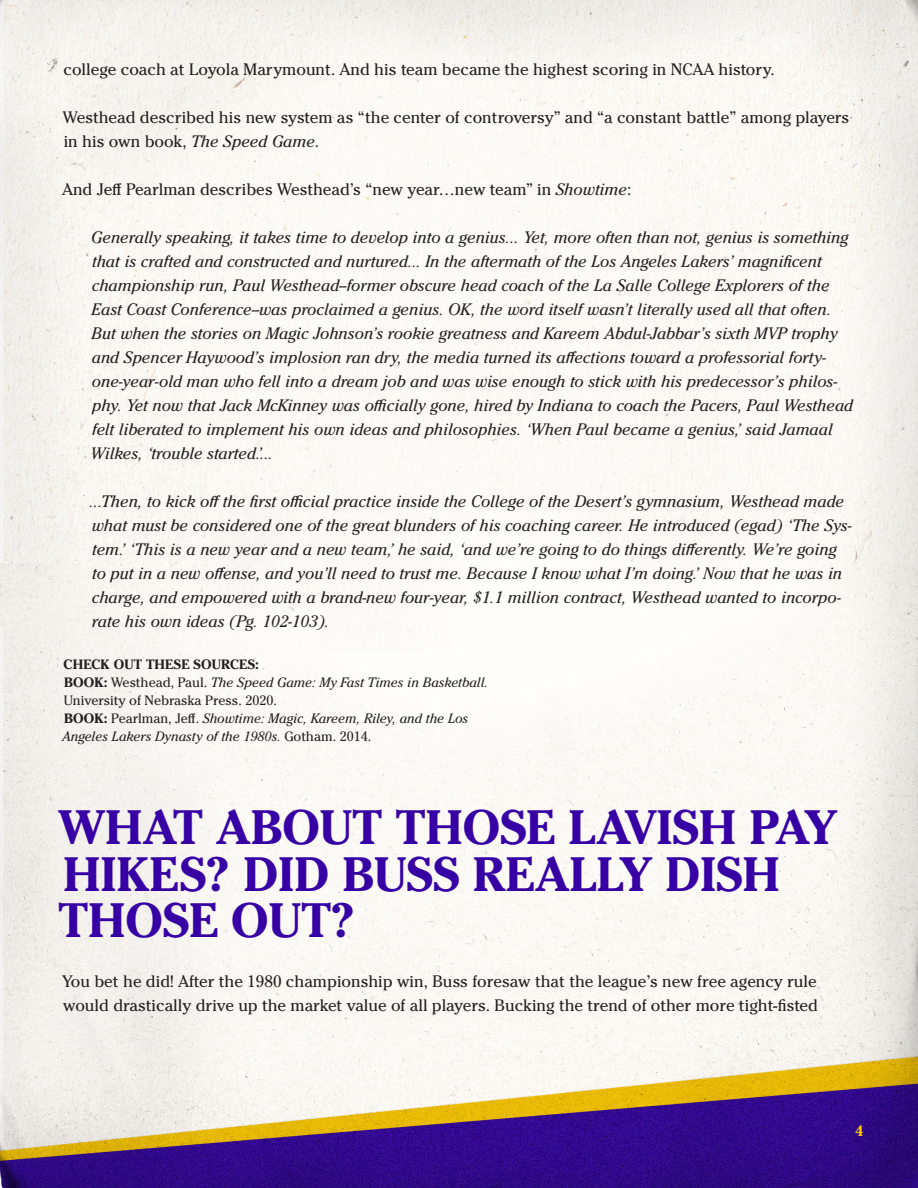
<style>
.page{position:relative;width:918px;height:1188px;background:#fff}
.page>*{position:absolute;margin:0;border:0;box-sizing:border-box;transform-origin:0 0}
.heading_paragraph_style{font:700 48px/46.5px "Cheltenham Pro";color:#3700a5}
.body-quotation{font:italic 16.5px/24px "Cheltenham Pro";color:#231f20}
.t1{font:16.5px "Cheltenham Pro";color:#231f20}
.t2{font:700 15px "Cheltenham Pro";color:#fc0}
.t3{font:italic 13.5px "Cheltenham Pro";color:#231f20}
.t4{font:13.5px "Cheltenham Pro";color:#231f20}
.t5{font:700 13.5px "Cheltenham Pro";letter-spacing:.01em;color:#231f20}
.s1{font-style:italic}
.s2{font-weight:700;font-style:normal}
.s3{font-style:normal}
</style>
<div class="page">
<img style="left:0;top:0;width:918px;height:1188px">
<p class="t1" style="left:64px;top:59px;width:713px">college coach at Loyola Marymount. And his team became the highest scoring in NCAA history.</p>
<p class="t1" style="left:63px;top:107px;width:788px">Westhead described his new system as “the center of controversy” and “a constant battle” among players</p>
<p class="t1" style="left:64px;top:131px;width:257px">in his own book, <span class="s1">The Speed Game</span>.</p>
<p class="t1" style="left:62px;top:179px;width:571px">And Jeff Pearlman describes Westhead’s “new year…new team” in <span class="s1">Showtime</span>:</p>
<p class="body-quotation" style="left:91px;top:225px;width:763px">Generally speaking, it takes time to develop into a genius... Yet, more often than not, genius is something that is crafted and constructed and nurtured... In the aftermath of the Los Angeles Lakers’ magnificent championship run, Paul Westhead--former obscure head coach of the La Salle College Explorers of the East Coast Conference--was proclaimed a genius. OK, the word itself wasn’t literally used all that often.<br>But when the stories on Magic Johnson’s rookie greatness and Kareem Abdul-Jabbar’s sixth MVP trophy and Spencer Haywood’s implosion ran dry, the media turned its affections toward a professorial forty&shy;one-year-old man who fell into a dream job and was wise enough to stick with his predecessor’s philos&shy;phy. Yet now that Jack McKinney was officially gone, hired by Indiana to coach the Pacers, Paul Westhead felt liberated to implement his own ideas and philosophies. ‘When Paul became a genius,’ said Jamaal</p>
<p class="body-quotation" style="left:91px;top:441px;width:184px">Wilkes, ‘trouble started.’...</p>
<p class="body-quotation" style="left:90px;top:489px;width:764px">...Then, to kick off the first official practice inside the College of the Desert’s gymnasium, Westhead made what must be considered one of the great blunders of his coaching career. He introduced (egad) ‘The Sys&shy;tem.’ ‘This is a new year and a new team,’ he said, ‘and we’re going to do things differently. We’re going to put in a new offense, and you’ll need to trust me. Because I know what I’m doing.’ Now that he was in charge, and empowered with a brand-new four-year, $1.1 million contract, Westhead wanted to incorpo&shy;rate his own ideas (Pg. 102-103).</p>
<p class="t5" style="left:64px;top:655px;width:197px">CHECK OUT THESE SOURCES:</p>
<p class="t3" style="left:64px;top:674px;width:426px"><span class="s2">BOOK:</span> <span class="s3">Westhead, Paul.</span> The Speed Game: My Fast Times in Basketball.</p>
<p class="t4" style="left:64px;top:692px;width:215px">University of Nebraska Press. 2020.</p>
<p class="t3" style="left:64px;top:710px;width:406px"><span class="s2">BOOK:</span> <span class="s3">Pearlman, Jeff.</span> Showtime: Magic, Kareem, Riley, and the Los</p>
<p class="t3" style="left:62px;top:728px;width:311px">Angeles Lakers Dynasty of the 1980s. <span class="s3">Gotham. 2014.</span></p>
<p class="heading_paragraph_style" style="left:58px;top:804px;width:780px">WHAT ABOUT THOSE LAVISH PAY<br>HIKES? DID BUSS REALLY DISH<br>THOSE OUT?</p>
<p class="t1" style="left:62px;top:971px;width:756px">You bet he did! After the 1980 championship win, Buss foresaw that the league’s new free agency rule</p>
<p class="t1" style="left:63px;top:995px;width:756px">would drastically drive up the market value of all players. Bucking the trend of other more tight-fisted</p>
<p class="t2" style="left:855px;top:1121px;width:10px">4</p>
</div>
